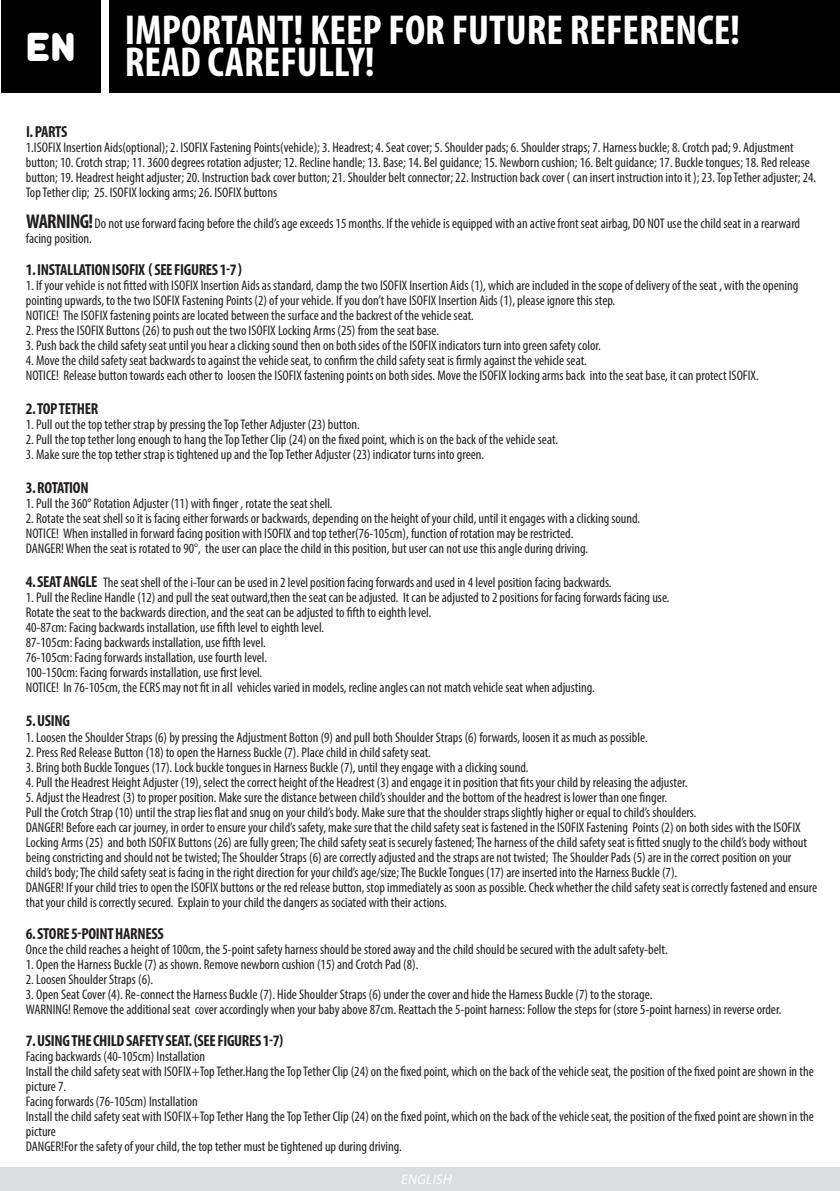
<style>
.page{position:relative;width:840px;height:1191px;background:#fff}
.page>*{position:absolute;margin:0;border:0;box-sizing:border-box;transform-origin:0 0}
.t1{font:700 condensed 42px "Myriad Pro";color:#fff}
.t2{font:36px "Dunkin";color:#fff}
.t3{font:700 condensed 16px "Myriad Pro";letter-spacing:-.02em;color:#231f20}
.t4{font:condensed 14px/15px "Myriad Pro";color:#231f20}
.t5{font:italic 14px "Myriad Pro";letter-spacing:.02em;color:#fff}
.s1{font-weight:700;font-size:20px}
.s2{font-weight:700;font-size:16px}
</style>
<div class="page">
<div style="left:239px;top:0;width:600px;height:93px;background:#000001"></div>
<div style="left:142px;top:1167px;width:697px;height:24px;background:#dcdddf"></div>
<div style="left:109px;top:0;width:668px;height:93px;background:#000001"></div>
<div style="left:1px;top:0;width:100px;height:93px;background:#000001"></div>
<div style="left:0;top:1167px;width:777px;height:24px;background:#dcdddf"></div>
<p class="t2" style="left:28px;top:17px;width:51px">EN</p>
<p class="t1" style="left:125px;top:4px;width:616px">IMPORTANT! KEEP FOR FUTURE REFERENCE!</p>
<p class="t1" style="left:125px;top:36px;width:251px">READ CAREFULLY!</p>
<p class="t3" style="left:26px;top:122px;width:43px">I. PARTS</p>
<p class="t4" style="left:26px;top:140px;width:791px">1.ISOFIX Insertion Aids(optional); 2. ISOFIX Fastening Points(vehicle); 3. Headrest; 4. Seat cover; 5. Shoulder pads; 6. Shoulder straps; 7. Harness buckle; 8. Crotch pad; 9. Adjustment button; 10. Crotch strap; 11. 3600 degrees rotation adjuster; 12. Recline handle; 13. Base; 14. Bel guidance; 15. Newborn cushion; 16. Belt guidance; 17. Buckle tongues; 18. Red release button; 19. Headrest height adjuster; 20. Instruction back cover button; 21. Shoulder belt connector; 22. Instruction back cover ( can insert instruction into it ); 23. Top Tether adjuster; 24.<br>Top Tether clip; 25. ISOFIX locking arms; 26. ISOFIX buttons</p>
<p class="t4" style="left:26px;top:216px;width:775px"><span class="s1">WARNING!</span>Do not use forward facing before the child’s age exceeds 15 months. If the vehicle is equipped with an active front seat airbag, DO NOT use the child seat in a rearward facing position.</p>
<p class="t3" style="left:26px;top:260px;width:217px">1. INSTALLATION ISOFIX ( SEE FIGURES 1-7 )</p>
<p class="t4" style="left:26px;top:278px;width:773px">1. If your vehicle is not fitted with ISOFIX Insertion Aids as standard, clamp the two ISOFIX Insertion Aids (1), which are included in the scope of delivery of the seat , with the opening pointing upwards, to the two ISOFIX Fastening Points (2) of your vehicle. If you don’t have ISOFIX Insertion Aids (1), please ignore this step.</p>
<p class="t4" style="left:26px;top:308px;width:449px">NOTICE! The ISOFIX fastening points are located between the surface and the backrest of the vehicle seat.</p>
<p class="t4" style="left:26px;top:323px;width:414px">2. Press the ISOFIX Buttons (26) to push out the two ISOFIX Locking Arms (25) from the seat base.</p>
<p class="t4" style="left:26px;top:338px;width:576px">3. Push back the child safety seat until you hear a clicking sound then on both sides of the ISOFIX indicators turn into green safety color.</p>
<p class="t4" style="left:26px;top:353px;width:562px">4. Move the child safety seat backwards to against the vehicle seat, to confirm the child safety seat is firmly against the vehicle seat.</p>
<p class="t4" style="left:26px;top:368px;width:734px">NOTICE! Release button towards each other to loosen the ISOFIX fastening points on both sides. Move the ISOFIX locking arms back into the seat base, it can protect ISOFIX.</p>
<p class="t3" style="left:26px;top:399px;width:74px">2. TOP TETHER</p>
<p class="t4" style="left:26px;top:417px;width:335px">1. Pull out the top tether strap by pressing the Top Tether Adjuster (23) button.</p>
<p class="t4" style="left:26px;top:432px;width:533px">2. Pull the top tether long enough to hang the Top Tether Clip (24) on the fixed point, which is on the back of the vehicle seat.</p>
<p class="t4" style="left:26px;top:447px;width:459px">3. Make sure the top tether strap is tightened up and the Top Tether Adjuster (23) indicator turns into green.</p>
<p class="t3" style="left:26px;top:478px;width:64px">3. ROTATION</p>
<p class="t4" style="left:26px;top:496px;width:308px">1. Pull the 360° Rotation Adjuster (11) with finger , rotate the seat shell.</p>
<p class="t4" style="left:26px;top:511px;width:615px">2. Rotate the seat shell so it is facing either forwards or backwards, depending on the height of your child, until it engages with a clicking sound.</p>
<p class="t4" style="left:26px;top:526px;width:548px">NOTICE! When installed in forward facing position with ISOFIX and top tether(76-105cm), function of rotation may be restricted.</p>
<p class="t4" style="left:26px;top:541px;width:563px">DANGER! When the seat is rotated to 90°, the user can place the child in this position, but user can not use this angle during driving.</p>
<p class="t4" style="left:26px;top:575px;width:587px"><span class="s2">4. SEAT ANGLE</span> The seat shell of the i-Tour can be used in 2 level position facing forwards and used in 4 level position facing backwards.</p>
<p class="t4" style="left:26px;top:590px;width:645px">1. Pull the Recline Handle (12) and pull the seat outward,then the seat can be adjusted. It can be adjusted to 2 positions for facing forwards facing use.</p>
<p class="t4" style="left:26px;top:605px;width:407px">Rotate the seat to the backwards direction, and the seat can be adjusted to fifth to eighth level.</p>
<p class="t4" style="left:26px;top:620px;width:300px">40-87cm: Facing backwards installation, use fifth level to eighth level.</p>
<p class="t4" style="left:26px;top:635px;width:241px">87-105cm: Facing backwards installation, use fifth level.</p>
<p class="t4" style="left:26px;top:650px;width:243px">76-105cm: Facing forwards installation, use fourth level.</p>
<p class="t4" style="left:26px;top:665px;width:238px">100-150cm: Facing forwards installation, use first level.</p>
<p class="t4" style="left:26px;top:680px;width:570px">NOTICE! In 76-105cm, the ECRS may not fit in all vehicles varied in models, recline angles can not match vehicle seat when adjusting.</p>
<p class="t3" style="left:26px;top:711px;width:46px">5. USING</p>
<p class="t4" style="left:26px;top:729px;width:623px">1. Loosen the Shoulder Straps (6) by pressing the Adjustment Botton (9) and pull both Shoulder Straps (6) forwards, loosen it as much as possible.</p>
<p class="t4" style="left:26px;top:744px;width:406px">2. Press Red Release Button (18) to open the Harness Buckle (7). Place child in child safety seat.</p>
<p class="t4" style="left:26px;top:759px;width:504px">3. Bring both Buckle Tongues (17). Lock buckle tongues in Harness Buckle (7), until they engage with a clicking sound.</p>
<p class="t4" style="left:26px;top:774px;width:662px">4. Pull the Headrest Height Adjuster (19), select the correct height of the Headrest (3) and engage it in position that fits your child by releasing the adjuster.</p>
<p class="t4" style="left:26px;top:789px;width:642px">5. Adjust the Headrest (3) to proper position. Make sure the distance between child’s shoulder and the bottom of the headrest is lower than one finger.</p>
<p class="t4" style="left:26px;top:804px;width:671px">Pull the Crotch Strap (10) until the strap lies flat and snug on your child’s body. Make sure that the shoulder straps slightly higher or equal to child’s shoulders.</p>
<p class="t4" style="left:26px;top:819px;width:782px">DANGER! Before each car journey, in order to ensure your child’s safety, make sure that the child safety seat is fastened in the ISOFIX Fastening Points (2) on both sides with the ISOFIX Locking Arms (25) and both ISOFIX Buttons (26) are fully green; The child safety seat is securely fastened; The harness of the child safety seat is fitted snugly to the child’s body without being constricting and should not be twisted; The Shoulder Straps (6) are correctly adjusted and the straps are not twisted; The Shoulder Pads (5) are in the correct position on your child’s body; The child safety seat is facing in the right direction for your child’s age/size; The Buckle Tongues (17) are inserted into the Harness Buckle (7).</p>
<p class="t4" style="left:26px;top:879px;width:792px">DANGER! If your child tries to open the ISOFIX buttons or the red release button, stop immediately as soon as possible. Check whether the child safety seat is correctly fastened and ensure that your child is correctly secured. Explain to your child the dangers as sociated with their actions.</p>
<p class="t3" style="left:26px;top:923px;width:139px">6. STORE 5-POINT HARNESS</p>
<p class="t4" style="left:26px;top:941px;width:643px">Once the child reaches a height of 100cm, the 5-point safety harness should be stored away and the child should be secured with the adult safety-belt.</p>
<p class="t4" style="left:26px;top:956px;width:394px">1. Open the Harness Buckle (7) as shown. Remove newborn cushion (15) and Crotch Pad (8).</p>
<p class="t4" style="left:26px;top:971px;width:129px">2. Loosen Shoulder Straps (6).</p>
<p class="t4" style="left:26px;top:986px;width:627px">3. Open Seat Cover (4). Re-connect the Harness Buckle (7). Hide Shoulder Straps (6) under the cover and hide the Harness Buckle (7) to the storage.</p>
<p class="t4" style="left:26px;top:1001px;width:756px">WARNING! Remove the additional seat cover accordingly when your baby above 87cm. Reattach the 5-point harness: Follow the steps for (store 5-point harness) in reverse order.</p>
<p class="t3" style="left:26px;top:1030px;width:259px">7. USING THE CHILD SAFETY SEAT. (SEE FIGURES 1-7)</p>
<p class="t4" style="left:26px;top:1048px;width:181px">Facing backwards (40-105cm) Installation</p>
<p class="t4" style="left:26px;top:1063px;width:789px">Install the child safety seat with ISOFIX+Top Tether.Hang the Top Tether Clip (24) on the fixed point, which on the back of the vehicle seat, the position of the fixed point are shown in the picture 7.</p>
<p class="t4" style="left:26px;top:1093px;width:173px">Facing forwards (76-105cm) Installation</p>
<p class="t4" style="left:26px;top:1108px;width:789px">Install the child safety seat with ISOFIX+Top Tether Hang the Top Tether Clip (24) on the fixed point, which on the back of the vehicle seat, the position of the fixed point are shown in the picture</p>
<p class="t4" style="left:26px;top:1138px;width:377px">DANGER!For the safety of your child, the top tether must be tightened up during driving.</p>
<p class="t5" style="left:401px;top:1170px;width:52px">ENGLISH</p>
</div>
